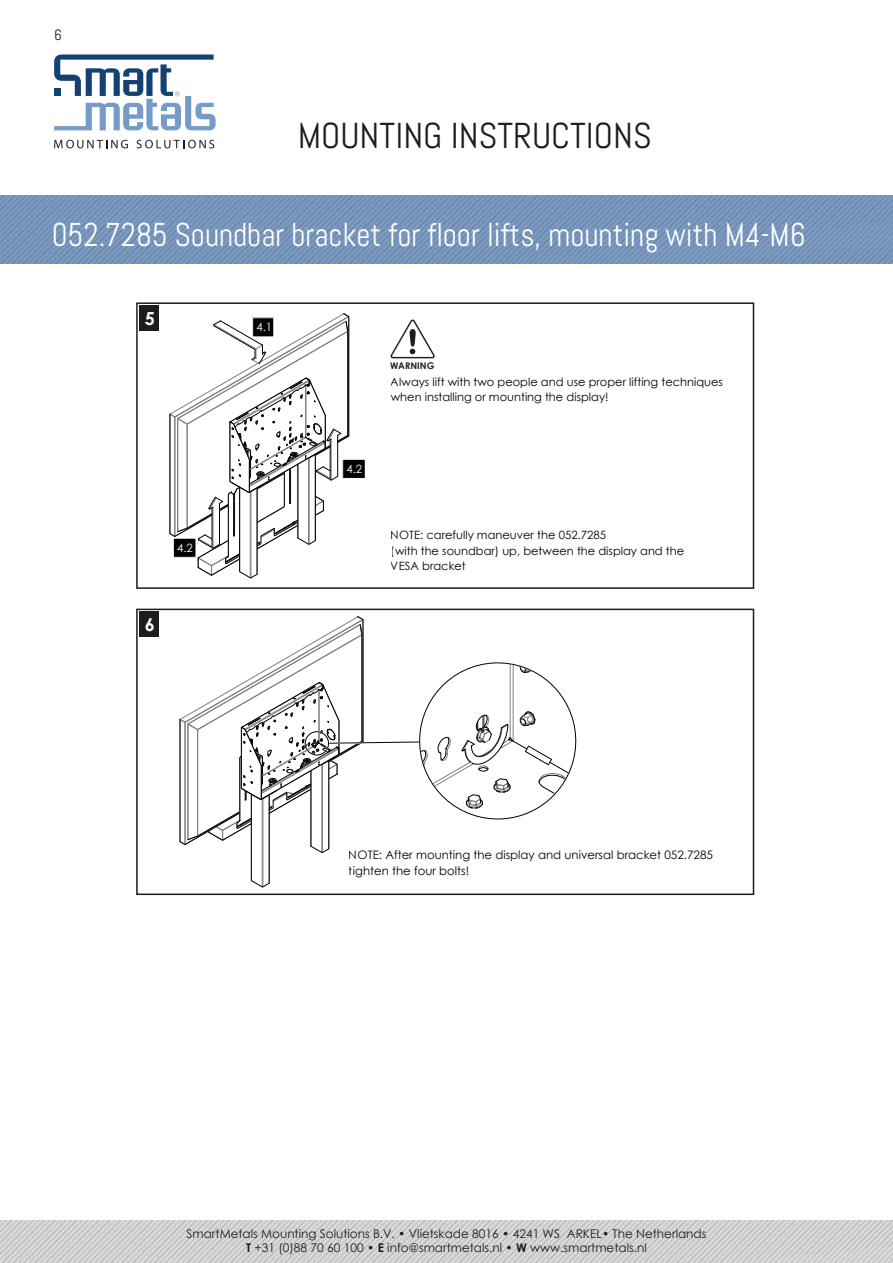
<style>
.page{position:relative;width:893px;height:1263px;background:#fff}
.page>*{position:absolute;margin:0;border:0;box-sizing:border-box;transform-origin:0 0}
.t1{font:36px "Abel";color:#1d1d1b}
.t2{font:33px "Abel";color:#fff;scale:.94 1}
.t3{font:700 18px "Century Gothic";color:#fff}
.t4{font:15px "Abel";color:#1d1d1b}
.t5{font:12px/14.4px "Century Gothic";color:#1d1d1b;text-align:center}
.t6{font:11.7px "Century Gothic";color:#020203}
.t7{font:11.4px "Century Gothic";color:#020203}
.t8{font:11.4px "Century Gothic";color:#fff}
.t9{font:700 9.15px "Century Gothic";color:#221f20}
.s1{font-weight:700}
</style>
<div class="page">
<img style="left:0;top:196px;width:893px;height:68px">
<img style="left:0;top:1220px;width:893px;height:43px">
<svg style="left:54px;top:140px;width:74px;height:8px"></svg>
<svg style="left:137px;top:140px;width:77px;height:8px"></svg>
<svg style="left:54px;top:55px;width:162px;height:75px"></svg>
<svg style="left:169px;top:313px;width:181px;height:265px"></svg>
<div style="left:253px;top:318px;width:21px;height:19px;background:#020203"></div>
<div style="left:343px;top:459px;width:22px;height:19px;background:#020203"></div>
<div style="left:173px;top:538px;width:23px;height:19px;background:#020203"></div>
<svg style="left:391px;top:319px;width:44px;height:40px"></svg>
<div style="left:136px;top:302px;width:618px;height:287px;border:2px solid #1d1d1b"></div>
<div style="left:140px;top:306px;width:19px;height:25px;background:#1d1d1b"></div>
<svg style="left:179px;top:616px;width:398px;height:271px"></svg>
<div style="left:136px;top:609px;width:618px;height:286px;border:2px solid #1d1d1b"></div>
<div style="left:140px;top:612px;width:19px;height:25px;background:#1d1d1b"></div>
<h3 class="t4" style="left:54px;top:26px;width:9px">6</h3>
<h1 class="t1" style="left:298px;top:112px;width:356px">MOUNTING INSTRUCTIONS</h1>
<h2 class="t2" style="left:52px;top:214px;width:804px">052.7285 Soundbar bracket for floor lifts, mounting with M4-M6</h2>
<p class="t3" style="left:145px;top:305px;width:12px">5</p>
<p class="t8" style="left:256px;top:319px;width:17px">4.1</p>
<p class="t8" style="left:177px;top:540px;width:17px">4.2</p>
<p class="t3" style="left:145px;top:611px;width:12px">6</p>
<p class="t8" style="left:346px;top:461px;width:17px">4.2</p>
<p class="t9" style="left:390px;top:359px;width:46px">WARNING</p>
<p class="t7" style="left:391px;top:374px;width:334px">Always lift with two people and use proper lifting techniques</p>
<p class="t7" style="left:391px;top:389px;width:219px">when installing or mounting the display!</p>
<p class="t7" style="left:391px;top:527px;width:217px">NOTE: carefully maneuver the 052.7285</p>
<p class="t7" style="left:391px;top:542px;width:295px">(with the soundbar) up, between the display and the</p>
<p class="t7" style="left:391px;top:558px;width:76px">VESA bracket</p>
<p class="t6" style="left:349px;top:847px;width:366px">NOTE: After mounting the display and universal bracket 052.7285</p>
<p class="t6" style="left:349px;top:863px;width:122px">tighten the four bolts!</p>
<p class="t5" style="left:187px;top:1226px;width:521px">SmartMetals Mounting Solutions B.V. • Vlietskade 8016 • 4241 WS ARKEL• The Netherlands<br><span class="s1">T</span> +31 (0)88 70 60 100 • <span class="s1">E</span> info@smartmetals.nl • <span class="s1">W</span> www.smartmetals.nl</p>
</div>
